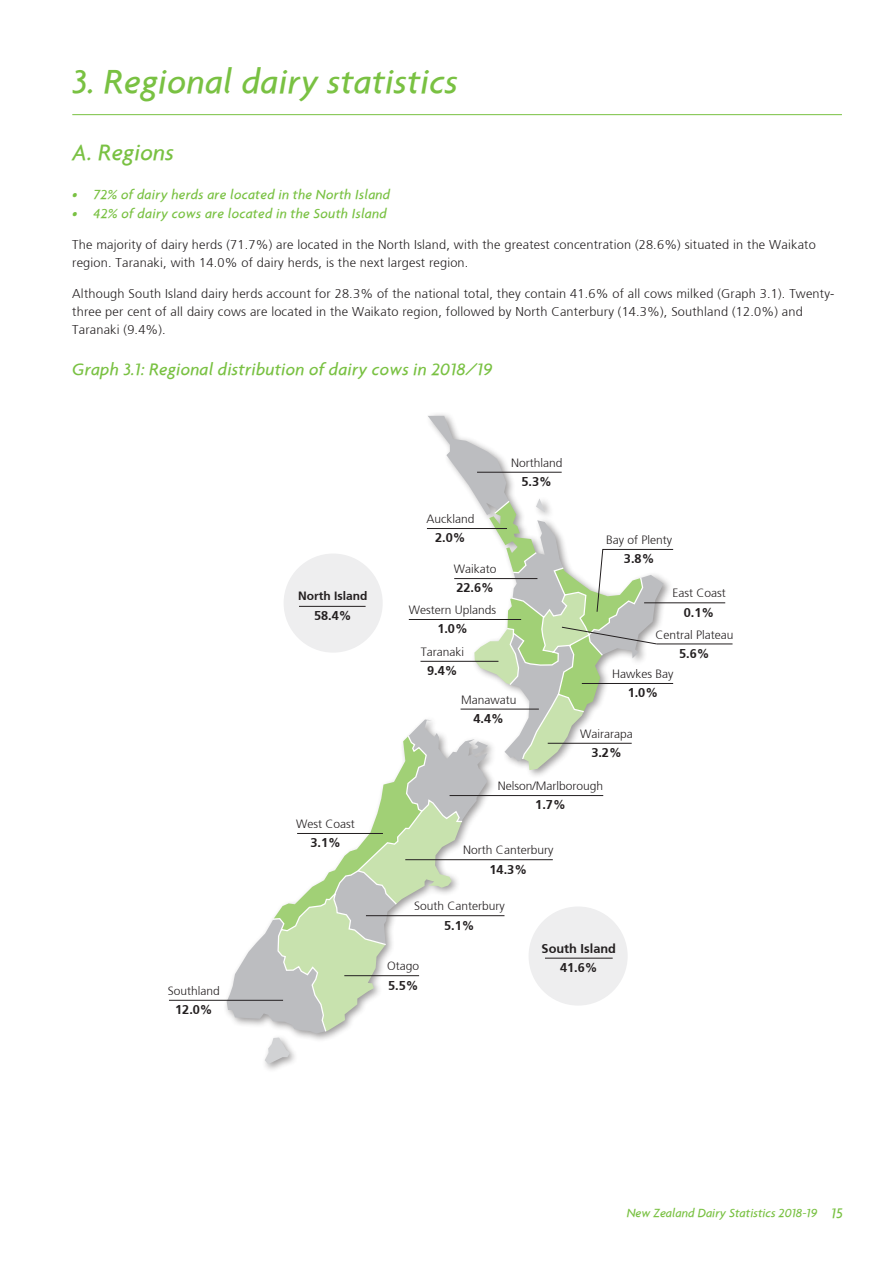
<style>
.page{position:relative;width:893px;height:1263px;background:#fff}
.page>*{position:absolute;margin:0;border:0;box-sizing:border-box;transform-origin:0 0}
.t1{font:italic 500 36px "Agenda";letter-spacing:.01em;color:#79c142}
.t2{font:italic 500 24px "Agenda";letter-spacing:.01em;color:#79c142}
.t3{font:italic 500 18px "Agenda";letter-spacing:.01em;color:#79c142}
.t4{font:italic 500 14.25px "Agenda";letter-spacing:.015em;color:#79c142}
.t5{font:300 12.75px/18px "Frutiger";letter-spacing:.015em;color:#231f20}
.t6{font:700 12.75px/19.2px "Frutiger";color:#231f20;text-align:center}
.t7{font:italic 500 12.75px "Agenda";color:#79c142}
.t8{font:300 12px "Frutiger";color:#231f20}
.t9{font:700 12px "Frutiger";color:#231f20}
.s1{font-size:15px}
</style>
<div class="page">
<hr style="left:72px;top:114px;width:770px;height:1px;background:#79c142">
<hr style="left:657px;top:644px;width:75px;height:1px;background:#231f20">
<hr style="left:169px;top:1000px;width:114px;height:1px;background:#231f20">
<hr style="left:644px;top:602px;width:81px;height:1px;background:#231f20">
<svg style="left:227px;top:416px;width:446px;height:648px"></svg>
<h1 class="t1" style="left:72px;top:60px;width:387px">3. Regional dairy statistics</h1>
<h2 class="t2" style="left:72px;top:138px;width:103px">A. Regions</h2>
<p class="t4" style="left:72px;top:185px;width:319px">• 72% of dairy herds are located in the North Island</p>
<p class="t4" style="left:72px;top:205px;width:316px">• 42% of dairy cows are located in the South Island</p>
<p class="t5" style="left:72px;top:236px;width:745px">The majority of dairy herds (71.7%) are located in the North Island, with the greatest concentration (28.6%) situated in the Waikato region. Taranaki, with 14.0% of dairy herds, is the next largest region.</p>
<p class="t5" style="left:72px;top:284px;width:764px">Although South Island dairy herds account for 28.3% of the national total, they contain 41.6% of all cows milked (Graph 3.1). Twenty&shy;three per cent of all dairy cows are located in the Waikato region, followed by North Canterbury (14.3%), Southland (12.0%) and<br>Taranaki (9.4%).</p>
<h3 class="t3" style="left:72px;top:358px;width:422px">Graph 3.1: Regional distribution of dairy cows in 2018/19</h3>
<p class="t8" style="left:168px;top:984px;width:54px">Southland</p>
<p class="t6" style="left:175px;top:1000px;width:39px">12.0%</p>
<p class="t9" style="left:298px;top:589px;width:71px">North Island</p>
<p class="t6" style="left:314px;top:606px;width:39px">58.4%</p>
<p class="t8" style="left:296px;top:817px;width:60px">West Coast</p>
<p class="t6" style="left:310px;top:833px;width:32px">3.1%</p>
<p class="t8" style="left:511px;top:456px;width:53px">Northland</p>
<p class="t6" style="left:521px;top:472px;width:32px">5.3%</p>
<p class="t8" style="left:426px;top:512px;width:50px">Auckland</p>
<p class="t6" style="left:435px;top:528px;width:32px">2.0%</p>
<p class="t8" style="left:606px;top:533px;width:67px">Bay of Plenty</p>
<p class="t6" style="left:624px;top:549px;width:32px">3.8%</p>
<p class="t8" style="left:454px;top:562px;width:44px">Waikato</p>
<p class="t6" style="left:456px;top:578px;width:39px">22.6%</p>
<p class="t8" style="left:672px;top:586px;width:55px">East Coast</p>
<p class="t6" style="left:684px;top:603px;width:32px">0.1%</p>
<p class="t8" style="left:409px;top:603px;width:89px">Western Uplands</p>
<p class="t6" style="left:437px;top:619px;width:32px">1.0%</p>
<p class="t8" style="left:655px;top:627px;width:79px">Central Plateau</p>
<p class="t6" style="left:679px;top:644px;width:32px">5.6%</p>
<p class="t8" style="left:612px;top:667px;width:63px">Hawkes Bay</p>
<p class="t6" style="left:628px;top:683px;width:32px">1.0%</p>
<p class="t8" style="left:580px;top:727px;width:54px">Wairarapa</p>
<p class="t6" style="left:591px;top:743px;width:32px">3.2%</p>
<p class="t8" style="left:421px;top:645px;width:45px">Taranaki</p>
<p class="t6" style="left:427px;top:661px;width:32px">9.4%</p>
<p class="t8" style="left:461px;top:693px;width:57px">Manawatu</p>
<p class="t6" style="left:473px;top:709px;width:32px">4.4%</p>
<p class="t8" style="left:498px;top:779px;width:107px">Nelson/Marlborough</p>
<p class="t6" style="left:535px;top:795px;width:32px">1.7%</p>
<p class="t8" style="left:463px;top:843px;width:92px">North Canterbury</p>
<p class="t6" style="left:490px;top:859px;width:39px">14.3%</p>
<p class="t8" style="left:414px;top:899px;width:92px">South Canterbury</p>
<p class="t6" style="left:444px;top:915px;width:32px">5.1%</p>
<p class="t8" style="left:387px;top:959px;width:34px">Otago</p>
<p class="t6" style="left:388px;top:975px;width:32px">5.5%</p>
<p class="t6" style="left:542px;top:939px;width:76px">South Island<br>41.6%</p>
<p class="t7" style="left:627px;top:1205px;width:218px">New Zealand Dairy Statistics 2018-19 <span class="s1">15</span></p>
</div>
